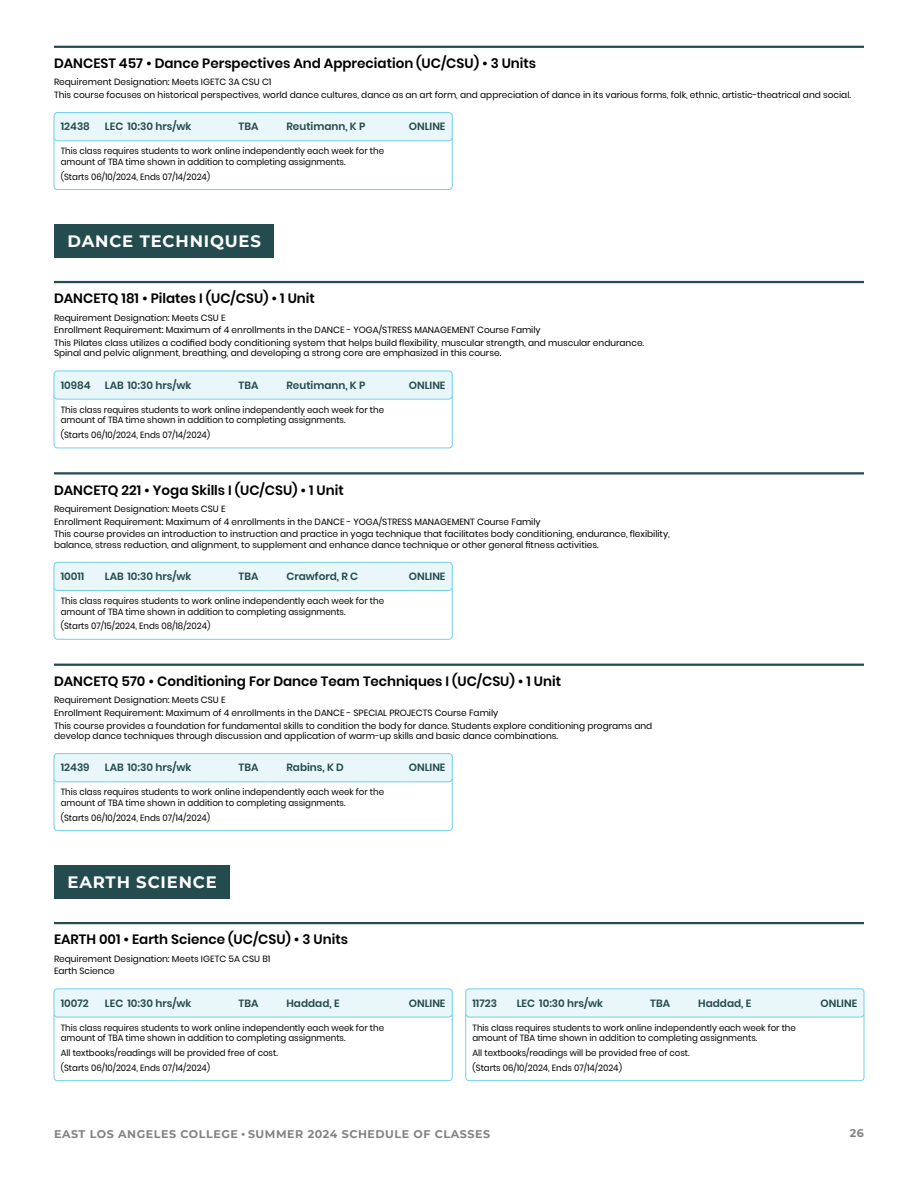
<style>
.page{position:relative;width:918px;height:1188px;background:#fff}
.page>*{position:absolute;margin:0;border:0;box-sizing:border-box;transform-origin:0 0}
.t1{font:700 16.5px "Montserrat";letter-spacing:.05em;color:#fff}
.t2{font:600 13.5px "Poppins";color:#000}
.t3{font:700 11.1px "Montserrat";letter-spacing:.05em;color:#808285}
.t4{font:600 10.5px "Poppins";color:#244b4d}
.t5{font:9px/12.6px "Poppins";color:#000}
.t6{font:9px/10.5px "Poppins";color:#000;scale:.96 1}
.s1{font-family:"Poppins";font-weight:500}
</style>
<div class="page">
<hr style="left:54px;top:46px;width:810px;height:2px;background:#244b4d">
<div style="left:54px;top:113px;width:398px;height:28px;background:#eaf7fa;border-radius:4px"></div>
<div style="left:54px;top:112px;width:399px;height:29px;border:1px solid #72cfe9;border-radius:4px"></div>
<svg style="left:53px;top:137px;width:400px;height:53px"></svg>
<div style="left:54px;top:224px;width:220px;height:34px;background:#244b4d"></div>
<hr style="left:54px;top:281px;width:810px;height:2px;background:#244b4d">
<div style="left:54px;top:371px;width:398px;height:28px;background:#eaf7fa;border-radius:4px"></div>
<div style="left:54px;top:371px;width:399px;height:29px;border:1px solid #72cfe9;border-radius:4px"></div>
<svg style="left:53px;top:396px;width:400px;height:53px"></svg>
<hr style="left:54px;top:472px;width:810px;height:2px;background:#244b4d">
<div style="left:54px;top:562px;width:398px;height:28px;background:#eaf7fa;border-radius:4px"></div>
<div style="left:54px;top:562px;width:399px;height:29px;border:1px solid #72cfe9;border-radius:4px"></div>
<svg style="left:53px;top:587px;width:400px;height:53px"></svg>
<hr style="left:54px;top:664px;width:810px;height:2px;background:#244b4d">
<div style="left:54px;top:754px;width:398px;height:28px;background:#eaf7fa;border-radius:4px"></div>
<div style="left:54px;top:753px;width:399px;height:29px;border:1px solid #72cfe9;border-radius:4px"></div>
<svg style="left:53px;top:778px;width:400px;height:53px"></svg>
<div style="left:54px;top:865px;width:176px;height:34px;background:#244b4d"></div>
<hr style="left:54px;top:922px;width:810px;height:2px;background:#244b4d">
<div style="left:54px;top:989px;width:398px;height:28px;background:#eaf7fa;border-radius:4px"></div>
<div style="left:54px;top:988px;width:399px;height:29px;border:1px solid #72cfe9;border-radius:4px"></div>
<svg style="left:53px;top:1014px;width:400px;height:67px"></svg>
<div style="left:466px;top:989px;width:398px;height:28px;background:#eaf7fa;border-radius:4px"></div>
<div style="left:465px;top:988px;width:399px;height:29px;border:1px solid #72cfe9;border-radius:4px"></div>
<svg style="left:465px;top:1014px;width:400px;height:67px"></svg>
<h2 class="t2" style="left:54px;top:56px;width:484px">DANCEST 457 • Dance Perspectives And Appreciation (UC/CSU) • 3 Units</h2>
<p class="t5" style="left:54px;top:76px;width:799px">Requirement Designation: Meets IGETC 3A CSU C1<br>This course focuses on historical perspectives, world dance cultures, dance as an art form, and appreciation of dance in its various forms, folk, ethnic, artistic-theatrical and social.</p>
<p class="t4" style="left:61px;top:121px;width:31px">12438</p>
<p class="t4" style="left:105px;top:121px;width:88px">LEC 10:30 hrs/wk</p>
<p class="t4" style="left:238px;top:121px;width:21px">TBA</p>
<p class="t4" style="left:286px;top:121px;width:80px">Reutimann, K P</p>
<p class="t4" style="left:409px;top:121px;width:38px">ONLINE</p>
<p class="t6" style="left:61px;top:146px;width:338px">This class requires students to work online independently each week for the amount of TBA time shown in addition to completing assignments.</p>
<p class="t6" style="left:61px;top:171px;width:157px">(Starts 06/10/2024, Ends 07/14/2024)</p>
<h1 class="t1" style="left:68px;top:229px;width:195px">DANCE TECHNIQUES</h1>
<h2 class="t2" style="left:54px;top:291px;width:262px">DANCETQ 181 • Pilates I (UC/CSU) • 1 Unit</h2>
<p class="t5" style="left:54px;top:311px;width:592px">Requirement Designation: Meets CSU E<br>Enrollment Requirement: Maximum of 4 enrollments in the DANCE - YOGA/STRESS MANAGEMENT Course Family<br>This Pilates class utilizes a codified body conditioning system that helps build flexibility, muscular strength, and muscular endurance.</p>
<p class="t5" style="left:54px;top:347px;width:449px">Spinal and pelvic alignment, breathing, and developing a strong core are emphasized in this course.</p>
<p class="t4" style="left:61px;top:379px;width:31px">10984</p>
<p class="t4" style="left:105px;top:379px;width:88px">LAB 10:30 hrs/wk</p>
<p class="t4" style="left:238px;top:379px;width:21px">TBA</p>
<p class="t4" style="left:286px;top:379px;width:80px">Reutimann, K P</p>
<p class="t4" style="left:409px;top:379px;width:38px">ONLINE</p>
<p class="t6" style="left:61px;top:404px;width:338px">This class requires students to work online independently each week for the amount of TBA time shown in addition to completing assignments.</p>
<p class="t6" style="left:61px;top:430px;width:157px">(Starts 06/10/2024, Ends 07/14/2024)</p>
<h2 class="t2" style="left:54px;top:482px;width:291px">DANCETQ 221 • Yoga Skills I (UC/CSU) • 1 Unit</h2>
<p class="t5" style="left:54px;top:503px;width:617px">Requirement Designation: Meets CSU E<br>Enrollment Requirement: Maximum of 4 enrollments in the DANCE - YOGA/STRESS MANAGEMENT Course Family<br>This course provides an introduction to instruction and practice in yoga technique that facilitates body conditioning, endurance, flexibility,</p>
<p class="t5" style="left:54px;top:538px;width:546px">balance, stress reduction, and alignment, to supplement and enhance dance technique or other general fitness activities.</p>
<p class="t4" style="left:61px;top:570px;width:25px">10011</p>
<p class="t4" style="left:105px;top:570px;width:88px">LAB 10:30 hrs/wk</p>
<p class="t4" style="left:238px;top:570px;width:21px">TBA</p>
<p class="t4" style="left:286px;top:570px;width:73px">Crawford, R C</p>
<p class="t4" style="left:409px;top:570px;width:38px">ONLINE</p>
<p class="t6" style="left:61px;top:596px;width:338px">This class requires students to work online independently each week for the amount of TBA time shown in addition to completing assignments.</p>
<p class="t6" style="left:61px;top:621px;width:157px">(Starts 07/15/2024, Ends 08/18/2024)</p>
<h2 class="t2" style="left:54px;top:674px;width:509px">DANCETQ 570 • Conditioning For Dance Team Techniques I (UC/CSU) • 1 Unit</h2>
<p class="t5" style="left:54px;top:694px;width:600px">Requirement Designation: Meets CSU E<br>Enrollment Requirement: Maximum of 4 enrollments in the DANCE - SPECIAL PROJECTS Course Family<br>This course provides a foundation for fundamental skills to condition the body for dance. Students explore conditioning programs and</p>
<p class="t5" style="left:54px;top:730px;width:505px">develop dance techniques through discussion and application of warm-up skills and basic dance combinations.</p>
<p class="t4" style="left:61px;top:762px;width:30px">12439</p>
<p class="t4" style="left:105px;top:762px;width:88px">LAB 10:30 hrs/wk</p>
<p class="t4" style="left:238px;top:762px;width:21px">TBA</p>
<p class="t4" style="left:286px;top:762px;width:59px">Rabins, K D</p>
<p class="t4" style="left:409px;top:762px;width:38px">ONLINE</p>
<p class="t6" style="left:61px;top:787px;width:338px">This class requires students to work online independently each week for the amount of TBA time shown in addition to completing assignments.</p>
<p class="t6" style="left:61px;top:812px;width:157px">(Starts 06/10/2024, Ends 07/14/2024)</p>
<h1 class="t1" style="left:68px;top:870px;width:151px">EARTH SCIENCE</h1>
<h2 class="t2" style="left:54px;top:932px;width:296px">EARTH 001 • Earth Science (UC/CSU) • 3 Units</h2>
<p class="t5" style="left:54px;top:952px;width:218px">Requirement Designation: Meets IGETC 5A CSU B1<br>Earth Science</p>
<p class="t4" style="left:61px;top:997px;width:30px">10072</p>
<p class="t4" style="left:105px;top:997px;width:88px">LEC 10:30 hrs/wk</p>
<p class="t4" style="left:238px;top:997px;width:21px">TBA</p>
<p class="t4" style="left:286px;top:997px;width:55px">Haddad, E</p>
<p class="t4" style="left:409px;top:997px;width:38px">ONLINE</p>
<p class="t6" style="left:61px;top:1022px;width:338px">This class requires students to work online independently each week for the amount of TBA time shown in addition to completing assignments.</p>
<p class="t6" style="left:61px;top:1045px;width:228px;line-height:14.9px">All textbooks/readings will be provided free of cost. (Starts 06/10/2024, Ends 07/14/2024)</p>
<p class="t4" style="left:472px;top:997px;width:26px">11723</p>
<p class="t4" style="left:517px;top:997px;width:88px">LEC 10:30 hrs/wk</p>
<p class="t4" style="left:650px;top:997px;width:21px">TBA</p>
<p class="t4" style="left:698px;top:997px;width:55px">Haddad, E</p>
<p class="t4" style="left:821px;top:997px;width:38px">ONLINE</p>
<p class="t6" style="left:472px;top:1022px;width:338px">This class requires students to work online independently each week for the amount of TBA time shown in addition to completing assignments.</p>
<p class="t6" style="left:472px;top:1045px;width:228px;line-height:14.9px">All textbooks/readings will be provided free of cost. (Starts 06/10/2024, Ends 07/14/2024)</p>
<p class="t3" style="left:54px;top:1126px;width:438px">EAST LOS ANGELES COLLEGE <span class="s1">•</span> SUMMER 2024 SCHEDULE OF CLASSES</p>
<p class="t3" style="left:850px;top:1125px;width:16px">26</p>
</div>
